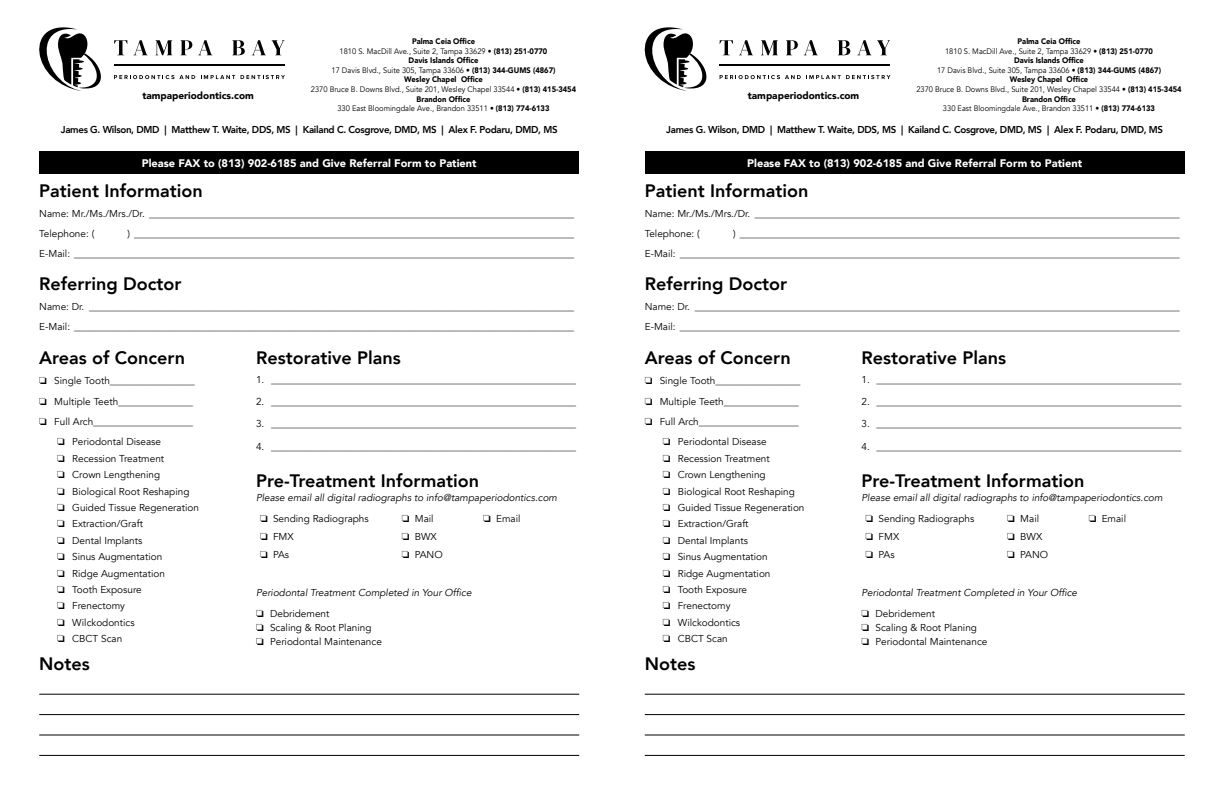
<style>
.page{position:relative;width:1224px;height:792px;background:#fff}
.page>*{position:absolute;margin:0;border:0;box-sizing:border-box;transform-origin:0 0}
.t1{font:800 18px "Avenir";color:#000}
.t2{font:900 11px "Avenir";color:#fff}
.t3{font:10px/16.4px "Avenir";color:#000}
.t4{font:italic 10px/20.4px "Avenir";color:#000}
.t5{font:800 10px "Avenir";letter-spacing:-.03em;color:#000}
.t6{font:900 10px "Avenir";color:#000}
.t7{font:8px/9.6px "Avenir";color:#000;text-align:center;scale:.94 1}
.s1{font-weight:900}
.s2{font-style:normal}
</style>
<div class="page">
<div style="left:645px;top:151px;width:540px;height:23px;background:#000"></div>
<div style="left:39px;top:151px;width:540px;height:23px;background:#000"></div>
<hr style="left:645px;top:694px;width:540px;height:1px;background:#000">
<hr style="left:645px;top:714px;width:540px;height:1px;background:#000">
<hr style="left:645px;top:735px;width:540px;height:1px;background:#000">
<hr style="left:645px;top:755px;width:540px;height:1px;background:#000">
<hr style="left:39px;top:694px;width:540px;height:1px;background:#000">
<hr style="left:39px;top:714px;width:540px;height:1px;background:#000">
<hr style="left:39px;top:735px;width:540px;height:1px;background:#000">
<hr style="left:39px;top:755px;width:540px;height:1px;background:#000">
<svg style="left:645px;top:27px;width:245px;height:64px"></svg>
<svg style="left:39px;top:27px;width:246px;height:64px"></svg>
<p class="t7" style="left:311px;top:37px;width:284px"><span class="s1">Palma Ceia Office<br></span>1810 S. MacDill Ave., Suite 2, Tampa 33629 • <span class="s1">(813) 251-0770<br>Davis Islands Office<br></span>17 Davis Blvd., Suite 305, Tampa 33606 • <span class="s1">(813) 344-GUMS (4867)<br>Wesley Chapel Office<br></span>2370 Bruce B. Downs Blvd., Suite 201, Wesley Chapel 33544 • <span class="s1">(813) 415-3454<br>Brandon Office<br></span>330 East Bloomingdale Ave., Brandon 33511 • <span class="s1">(813) 774-6133</span></p>
<p class="t7" style="left:916px;top:37px;width:284px"><span class="s1">Palma Ceia Office<br></span>1810 S. MacDill Ave., Suite 2, Tampa 33629 • <span class="s1">(813) 251-0770<br>Davis Islands Office<br></span>17 Davis Blvd., Suite 305, Tampa 33606 • <span class="s1">(813) 344-GUMS (4867)<br>Wesley Chapel Office<br></span>2370 Bruce B. Downs Blvd., Suite 201, Wesley Chapel 33544 • <span class="s1">(813) 415-3454<br>Brandon Office<br></span>330 East Bloomingdale Ave., Brandon 33511 • <span class="s1">(813) 774-6133</span></p>
<p class="t6" style="left:142px;top:86px;width:113px">tampaperiodontics.com</p>
<p class="t6" style="left:748px;top:86px;width:113px">tampaperiodontics.com</p>
<p class="t5" style="left:61px;top:122px;width:498px">James G. Wilson, DMD | Matthew T. Waite, DDS, MS | Kailand C. Cosgrove, DMD, MS | Alex F. Podaru, DMD, MS</p>
<p class="t5" style="left:666px;top:122px;width:498px">James G. Wilson, DMD | Matthew T. Waite, DDS, MS | Kailand C. Cosgrove, DMD, MS | Alex F. Podaru, DMD, MS</p>
<p class="t2" style="left:142px;top:153px;width:336px">Please FAX to (813) 902-6185 and Give Referral Form to Patient</p>
<p class="t2" style="left:747px;top:153px;width:336px">Please FAX to (813) 902-6185 and Give Referral Form to Patient</p>
<h1 class="t1" style="left:39px;top:177px;width:165px">Patient Information</h1>
<p class="t3" style="left:39px;top:204px;width:536px;line-height:20px">Name: Mr./Ms./Mrs./Dr. _____________________________________________________________________________________<br>Telephone: (</p>
<p class="t3" style="left:39px;top:224px;width:536px;line-height:20px;text-align:right">) ________________________________________________________________________________________<br>E-Mail: ____________________________________________________________________________________________________</p>
<h1 class="t1" style="left:39px;top:269px;width:144px">Referring Doctor</h1>
<p class="t3" style="left:39px;top:296px;width:536px;line-height:20.4px">Name: Dr. _________________________________________________________________________________________________<br>E-Mail: ____________________________________________________________________________________________________</p>
<h1 class="t1" style="left:39px;top:343px;width:147px">Areas of Concern</h1>
<p class="t3" style="left:39px;top:373px;width:157px">❏ Single Tooth_________________</p>
<p class="t3" style="left:39px;top:393px;width:156px">❏ Multiple Teeth_______________</p>
<p class="t3" style="left:39px;top:413px;width:156px">❏ Full Arch____________________</p>
<p class="t3" style="left:57px;top:434px;width:105px">❏ Periodontal Disease</p>
<p class="t3" style="left:57px;top:450px;width:143px">❏ Recession Treatment<br>❏ Crown Lengthening<br>❏ Biological Root Reshaping ❏ Guided Tissue Regeneration ❏ Extraction/Graft<br>❏ Dental Implants<br>❏ Sinus Augmentation<br>❏ Ridge Augmentation<br>❏ Tooth Exposure<br>❏ Frenectomy<br>❏ Wilckodontics<br>❏ CBCT Scan</p>
<h1 class="t1" style="left:39px;top:649px;width:52px">Notes</h1>
<h1 class="t1" style="left:256px;top:343px;width:146px">Restorative Plans</h1>
<p class="t3" style="left:256px;top:371px;width:322px">1. _____________________________________________________________</p>
<p class="t3" style="left:256px;top:394px;width:322px">2. _____________________________________________________________</p>
<p class="t3" style="left:256px;top:416px;width:322px">3. _____________________________________________________________</p>
<p class="t3" style="left:256px;top:438px;width:322px">4. _____________________________________________________________</p>
<h1 class="t1" style="left:256px;top:467px;width:224px">Pre-Treatment Information</h1>
<p class="t4" style="left:256px;top:488px;width:303px">Please email all digital radiographs to info@tampaperiodontics.com</p>
<p class="t3" style="left:260px;top:511px;width:110px">❏ Sending Radiographs</p>
<p class="t3" style="left:402px;top:511px;width:33px">❏ Mail</p>
<p class="t3" style="left:483px;top:511px;width:39px">❏ Email</p>
<p class="t3" style="left:260px;top:529px;width:35px">❏ FMX</p>
<p class="t3" style="left:402px;top:529px;width:37px">❏ BWX</p>
<p class="t3" style="left:260px;top:547px;width:31px">❏ PAs</p>
<p class="t3" style="left:402px;top:547px;width:42px">❏ PANO</p>
<p class="t4" style="left:256px;top:583px;width:217px">Periodontal Treatment Completed in Your Office ❏ <span class="s2">Debridement</span></p>
<p class="t3" style="left:256px;top:620px;width:127px;line-height:14.4px">❏ Scaling &amp; Root Planing<br>❏ Periodontal Maintenance</p>
<h1 class="t1" style="left:645px;top:177px;width:165px">Patient Information</h1>
<p class="t3" style="left:645px;top:204px;width:536px;line-height:20px">Name: Mr./Ms./Mrs./Dr. _____________________________________________________________________________________<br>Telephone: (</p>
<p class="t3" style="left:645px;top:224px;width:536px;line-height:20px;text-align:right">) ________________________________________________________________________________________<br>E-Mail: ____________________________________________________________________________________________________</p>
<h1 class="t1" style="left:645px;top:269px;width:144px">Referring Doctor</h1>
<p class="t3" style="left:645px;top:296px;width:536px;line-height:20.4px">Name: Dr. _________________________________________________________________________________________________<br>E-Mail: ____________________________________________________________________________________________________</p>
<h1 class="t1" style="left:645px;top:343px;width:147px">Areas of Concern</h1>
<p class="t3" style="left:645px;top:373px;width:157px">❏ Single Tooth_________________</p>
<p class="t3" style="left:645px;top:393px;width:156px">❏ Multiple Teeth_______________</p>
<p class="t3" style="left:645px;top:413px;width:156px">❏ Full Arch____________________</p>
<p class="t3" style="left:663px;top:434px;width:105px">❏ Periodontal Disease</p>
<p class="t3" style="left:663px;top:450px;width:143px">❏ Recession Treatment<br>❏ Crown Lengthening<br>❏ Biological Root Reshaping ❏ Guided Tissue Regeneration ❏ Extraction/Graft<br>❏ Dental Implants<br>❏ Sinus Augmentation<br>❏ Ridge Augmentation<br>❏ Tooth Exposure<br>❏ Frenectomy<br>❏ Wilckodontics<br>❏ CBCT Scan</p>
<h1 class="t1" style="left:645px;top:649px;width:52px">Notes</h1>
<h1 class="t1" style="left:862px;top:343px;width:146px">Restorative Plans</h1>
<p class="t3" style="left:862px;top:371px;width:321px">1. _____________________________________________________________</p>
<p class="t3" style="left:862px;top:394px;width:321px">2. _____________________________________________________________</p>
<p class="t3" style="left:862px;top:416px;width:321px">3. _____________________________________________________________</p>
<p class="t3" style="left:862px;top:438px;width:321px">4. _____________________________________________________________</p>
<h1 class="t1" style="left:862px;top:467px;width:224px">Pre-Treatment Information</h1>
<p class="t4" style="left:862px;top:488px;width:303px">Please email all digital radiographs to info@tampaperiodontics.com</p>
<p class="t3" style="left:866px;top:511px;width:110px">❏ Sending Radiographs</p>
<p class="t3" style="left:1007px;top:511px;width:33px">❏ Mail</p>
<p class="t3" style="left:1089px;top:511px;width:39px">❏ Email</p>
<p class="t3" style="left:866px;top:529px;width:35px">❏ FMX</p>
<p class="t3" style="left:1007px;top:529px;width:37px">❏ BWX</p>
<p class="t3" style="left:866px;top:547px;width:31px">❏ PAs</p>
<p class="t3" style="left:1007px;top:547px;width:42px">❏ PANO</p>
<p class="t4" style="left:862px;top:583px;width:217px">Periodontal Treatment Completed in Your Office ❏ <span class="s2">Debridement</span></p>
<p class="t3" style="left:862px;top:620px;width:127px;line-height:14.4px">❏ Scaling &amp; Root Planing<br>❏ Periodontal Maintenance</p>
</div>
